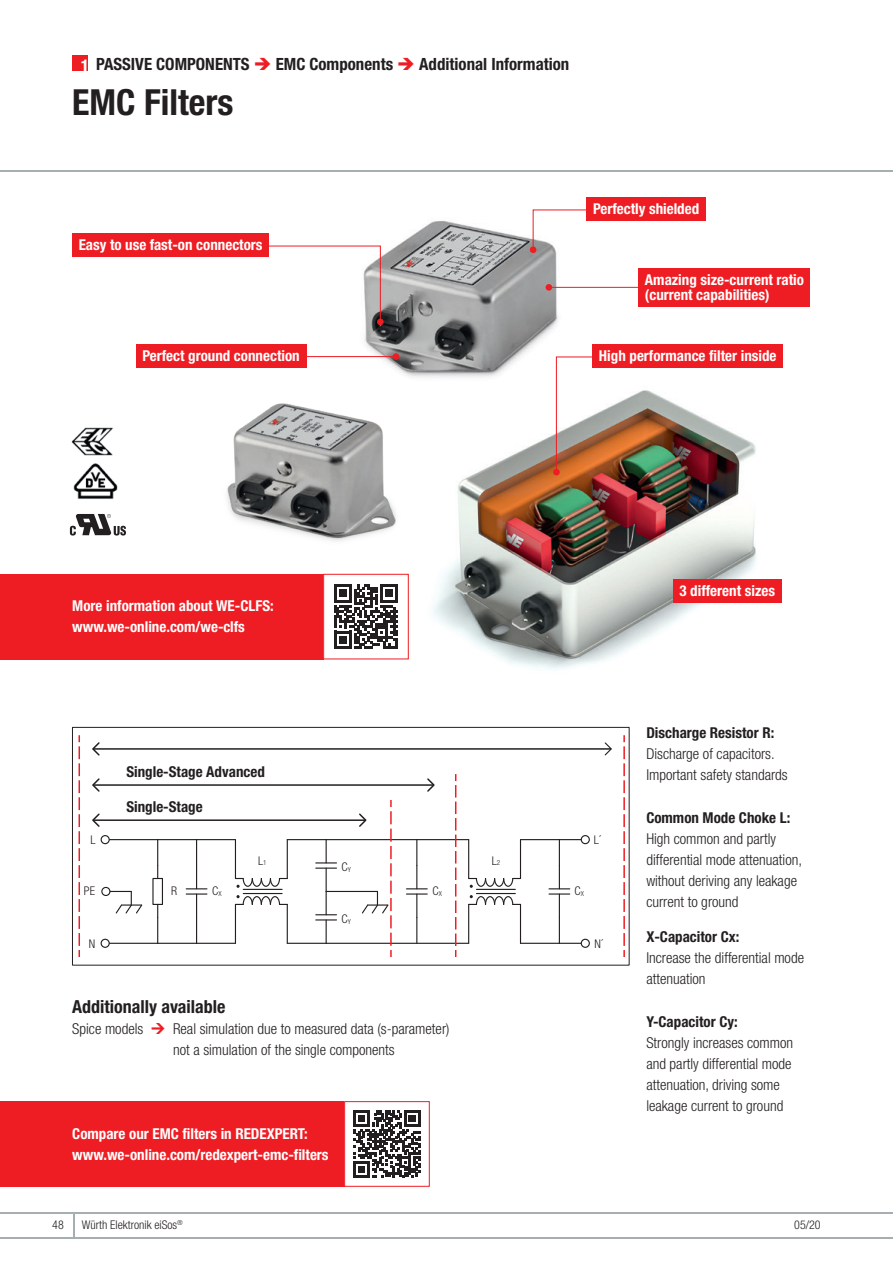
<style>
.page{position:relative;width:893px;height:1263px;background:#fff}
.page>*{position:absolute;margin:0;border:0;box-sizing:border-box;transform-origin:0 0}
.t1{font:700 condensed 36px "Helvetica Neue LT Pro";color:#231f20}
.t2{font:700 condensed 18px "Helvetica Neue LT Pro";color:#231f20}
.t3{font:700 condensed 16.8px "Helvetica Neue LT Pro";color:#231f20}
.t4{font:300 condensed 15px/21px "Helvetica Neue LT Pro";color:#231f20}
.t5{font:700 condensed 15px/21px "Helvetica Neue LT Pro";color:#fff}
.t6{font:700 condensed 15px "Helvetica Neue LT Pro";color:#231f20}
.t7{font:300 condensed 12px "Helvetica Neue LT Pro";color:#231f20}
.s1{font-size:17.55px;color:#fff}
.s2{color:#ee1d23}
.s3{font-size:7.05px}
</style>
<div class="page">
<img style="left:270px;top:367px;width:513px;height:302px">
<img style="left:278px;top:171px;width:352px;height:278px">
<div style="left:72px;top:727px;width:557px;height:238px;border:1px solid #231f20"></div>
<svg style="left:70px;top:514px;width:56px;height:21px"></svg>
<img style="left:73px;top:463px;width:45px;height:36px">
<img style="left:71px;top:427px;width:42px;height:29px">
<div style="left:0;top:1101px;width:344px;height:85px;background:#ee1d23"></div>
<svg style="left:354px;top:1110px;width:66px;height:67px"></svg>
<div style="left:344px;top:1101px;width:85px;height:85px;border:1px solid #ee1d23"></div>
<img style="left:227px;top:391px;width:191px;height:166px">
<svg style="left:224px;top:245px;width:157px;height:78px"></svg>
<div style="left:377px;top:319px;width:7px;height:6px;background:#ee1d23;border-radius:50%"></div>
<hr style="left:285px;top:356px;width:111px;height:1px;background:#ee1d23">
<div style="left:393px;top:353px;width:6px;height:7px;background:#ee1d23;border-radius:50%"></div>
<div style="left:72px;top:233px;width:197px;height:23px;background:#ee1d23"></div>
<hr style="left:549px;top:287px;width:185px;height:1px;background:#ee1d23">
<div style="left:546px;top:284px;width:6px;height:7px;background:#ee1d23;border-radius:50%"></div>
<svg style="left:556px;top:356px;width:158px;height:117px"></svg>
<div style="left:553px;top:469px;width:7px;height:6px;background:#ee1d23;border-radius:50%"></div>
<div style="left:136px;top:344px;width:170px;height:23px;background:#ee1d23"></div>
<div style="left:593px;top:344px;width:190px;height:23px;background:#ee1d23"></div>
<div style="left:587px;top:197px;width:119px;height:23px;background:#ee1d23"></div>
<svg style="left:532px;top:209px;width:55px;height:41px"></svg>
<div style="left:530px;top:246px;width:6px;height:7px;background:#ee1d23;border-radius:50%"></div>
<div style="left:639px;top:268px;width:171px;height:38px;background:#ee1d23"></div>
<div style="left:673px;top:579px;width:108px;height:24px;background:#ee1d23"></div>
<div style="left:0;top:574px;width:323px;height:85px;background:#ee1d23"></div>
<div style="left:324px;top:574px;width:84px;height:85px;background:#fff"></div>
<svg style="left:334px;top:584px;width:64px;height:65px"></svg>
<div style="left:323px;top:574px;width:85px;height:85px;border:1px solid #ee1d23"></div>
<hr style="left:0;top:1212px;width:893px;height:1px;background:#a5afaf">
<hr style="left:0;top:1237px;width:893px;height:1px;background:#a5afaf">
<svg style="left:73px;top:1213px;width:1px;height:24px"></svg>
<hr style="left:0;top:170px;width:893px;height:1px;background:#a5afaf">
<div style="left:72px;top:55px;width:16px;height:16px;background:#ee1d23"></div>
<div style="left:152px;top:878px;width:11px;height:27px;border:1px solid #231f20"></div>
<hr style="left:243px;top:889px;width:39px;height:1px;background:#231f20">
<hr style="left:243px;top:893px;width:39px;height:1px;background:#231f20">
<svg style="left:316px;top:840px;width:20px;height:103px"></svg>
<hr style="left:476px;top:889px;width:39px;height:1px;background:#231f20">
<hr style="left:476px;top:893px;width:39px;height:1px;background:#231f20">
<hr style="left:287px;top:840px;width:1px;height:38px;background:#231f20">
<hr style="left:287px;top:839px;width:39px;height:1px;background:#231f20">
<hr style="left:287px;top:904px;width:1px;height:39px;background:#231f20">
<hr style="left:287px;top:943px;width:39px;height:1px;background:#231f20">
<hr style="left:235px;top:840px;width:1px;height:38px;background:#231f20">
<hr style="left:235px;top:904px;width:1px;height:39px;background:#231f20">
<hr style="left:197px;top:943px;width:38px;height:1px;background:#231f20">
<hr style="left:197px;top:839px;width:38px;height:1px;background:#231f20">
<svg style="left:186px;top:840px;width:21px;height:103px"></svg>
<hr style="left:158px;top:839px;width:39px;height:1px;background:#231f20">
<svg style="left:157px;top:840px;width:1px;height:38px"></svg>
<hr style="left:158px;top:943px;width:39px;height:1px;background:#231f20">
<svg style="left:157px;top:904px;width:1px;height:39px"></svg>
<hr style="left:326px;top:891px;width:51px;height:1px;background:#231f20">
<hr style="left:326px;top:839px;width:143px;height:1px;background:#231f20">
<hr style="left:326px;top:943px;width:143px;height:1px;background:#231f20">
<svg style="left:406px;top:840px;width:21px;height:103px"></svg>
<hr style="left:468px;top:840px;width:1px;height:38px;background:#231f20">
<hr style="left:468px;top:904px;width:1px;height:39px;background:#231f20">
<hr style="left:520px;top:840px;width:1px;height:38px;background:#231f20">
<hr style="left:520px;top:904px;width:1px;height:39px;background:#231f20">
<hr style="left:520px;top:839px;width:39px;height:1px;background:#231f20">
<hr style="left:520px;top:943px;width:39px;height:1px;background:#231f20">
<svg style="left:455px;top:786px;width:1px;height:170px"></svg>
<svg style="left:623px;top:747px;width:2px;height:209px"></svg>
<svg style="left:79px;top:747px;width:1px;height:209px"></svg>
<hr style="left:94px;top:819px;width:271px;height:2px;background:#231f20">
<svg style="left:92px;top:813px;width:9px;height:14px"></svg>
<svg style="left:358px;top:812px;width:34px;height:144px"></svg>
<hr style="left:94px;top:784px;width:339px;height:2px;background:#231f20">
<svg style="left:92px;top:778px;width:9px;height:14px"></svg>
<svg style="left:426px;top:778px;width:9px;height:14px"></svg>
<hr style="left:94px;top:748px;width:516px;height:2px;background:#231f20">
<svg style="left:92px;top:742px;width:9px;height:14px"></svg>
<svg style="left:604px;top:742px;width:8px;height:14px"></svg>
<svg style="left:549px;top:839px;width:36px;height:105px"></svg>
<hr style="left:105px;top:839px;width:53px;height:1px;background:#231f20">
<hr style="left:105px;top:943px;width:53px;height:1px;background:#231f20">
<div style="left:101px;top:836px;width:8px;height:8px;background:#fff;border-radius:50%"></div>
<div style="left:101px;top:835px;width:9px;height:9px;border:1px solid #231f20;border-radius:50%"></div>
<div style="left:101px;top:939px;width:8px;height:8px;background:#fff;border-radius:50%"></div>
<div style="left:101px;top:939px;width:9px;height:9px;border:1px solid #231f20;border-radius:50%"></div>
<div style="left:581px;top:836px;width:8px;height:8px;background:#fff;border-radius:50%"></div>
<div style="left:581px;top:835px;width:9px;height:9px;border:1px solid #231f20;border-radius:50%"></div>
<div style="left:581px;top:939px;width:8px;height:8px;background:#fff;border-radius:50%"></div>
<div style="left:581px;top:939px;width:9px;height:9px;border:1px solid #231f20;border-radius:50%"></div>
<svg style="left:108px;top:891px;width:35px;height:23px"></svg>
<div style="left:101px;top:887px;width:9px;height:9px;border:1px solid #231f20;border-radius:50%"></div>
<svg style="left:235px;top:877px;width:52px;height:11px"></svg>
<svg style="left:235px;top:895px;width:52px;height:10px"></svg>
<svg style="left:469px;top:877px;width:51px;height:11px"></svg>
<svg style="left:469px;top:895px;width:51px;height:10px"></svg>
<p class="t3" style="left:81px;top:54px;width:490px"><span class="s1">1</span> PASSIVE COMPONENTS <span class="s2">➔</span> EMC Components <span class="s2">➔</span> Additional Information</p>
<h1 class="t1" style="left:72px;top:80px;width:163px">EMC Filters</h1>
<p class="t5" style="left:79px;top:234px;width:185px">Easy to use fast-on connectors</p>
<p class="t5" style="left:593px;top:198px;width:108px">Perfectly shielded</p>
<p class="t5" style="left:645px;top:272px;width:161px;line-height:15px">Amazing size-current ratio (current capabilities)</p>
<p class="t5" style="left:142px;top:345px;width:159px">Perfect ground connection</p>
<p class="t5" style="left:599px;top:345px;width:179px">High performance filter inside</p>
<p class="t5" style="left:72px;top:595px;width:203px">More information about WE-CLFS: www.we-online.com/we-clfs</p>
<p class="t6" style="left:126px;top:762px;width:140px">Single-Stage Advanced</p>
<p class="t6" style="left:126px;top:798px;width:78px">Single-Stage</p>
<p class="t7" style="left:90px;top:833px;width:7px">L</p>
<p class="t7" style="left:594px;top:833px;width:9px">L´</p>
<p class="t7" style="left:258px;top:854px;width:10px">L<span class="s3">1</span></p>
<p class="t7" style="left:341px;top:860px;width:11px">C<span class="s3">Y</span></p>
<p class="t7" style="left:492px;top:854px;width:10px">L<span class="s3">2</span></p>
<p class="t7" style="left:84px;top:884px;width:13px">PE</p>
<p class="t7" style="left:212px;top:884px;width:11px">C<span class="s3">X</span></p>
<p class="t7" style="left:171px;top:884px;width:7px">R</p>
<p class="t7" style="left:433px;top:884px;width:11px">C<span class="s3">X</span></p>
<p class="t7" style="left:575px;top:884px;width:11px">C<span class="s3">X</span></p>
<p class="t7" style="left:341px;top:912px;width:11px">C<span class="s3">Y</span></p>
<p class="t7" style="left:89px;top:937px;width:8px">N</p>
<p class="t7" style="left:595px;top:937px;width:10px">N´</p>
<p class="t2" style="left:72px;top:995px;width:155px">Additionally available</p>
<p class="t4" style="left:72px;top:1018px;width:73px">Spice models</p>
<p class="t4" style="left:173px;top:1018px;width:278px">Real simulation due to measured data (s-parameter) not a simulation of the single components</p>
<p class="t5" style="left:72px;top:1123px;width:258px">Compare our EMC filters in REDEXPERT: www.we-online.com/redexpert-emc-filters</p>
<p class="t5" style="left:679px;top:580px;width:97px">3 different sizes</p>
<p class="t6" style="left:646px;top:723px;width:129px">Discharge Resistor R:</p>
<p class="t4" style="left:646px;top:743px;width:143px">Discharge of capacitors.<br>Important safety standards</p>
<p class="t6" style="left:646px;top:808px;width:145px">Common Mode Choke L:</p>
<p class="t4" style="left:646px;top:828px;width:157px">High common and partly differential mode attenuation, without deriving any leakage current to ground</p>
<p class="t6" style="left:646px;top:928px;width:94px">X-Capacitor Cx:</p>
<p class="t4" style="left:646px;top:947px;width:159px">Increase the differential mode attenuation</p>
<p class="t6" style="left:646px;top:1013px;width:93px">Y-Capacitor Cy:</p>
<p class="t4" style="left:646px;top:1032px;width:148px">Strongly increases common and partly differential mode attenuation, driving some leakage current to ground</p>
<p class="t7" style="left:82px;top:1218px;width:103px">Würth Elektronik eiSos<sup>®</sup></p>
<p class="t7" style="left:52px;top:1218px;width:13px">48</p>
<p class="t7" style="left:794px;top:1218px;width:28px">05/20</p>
</div>
